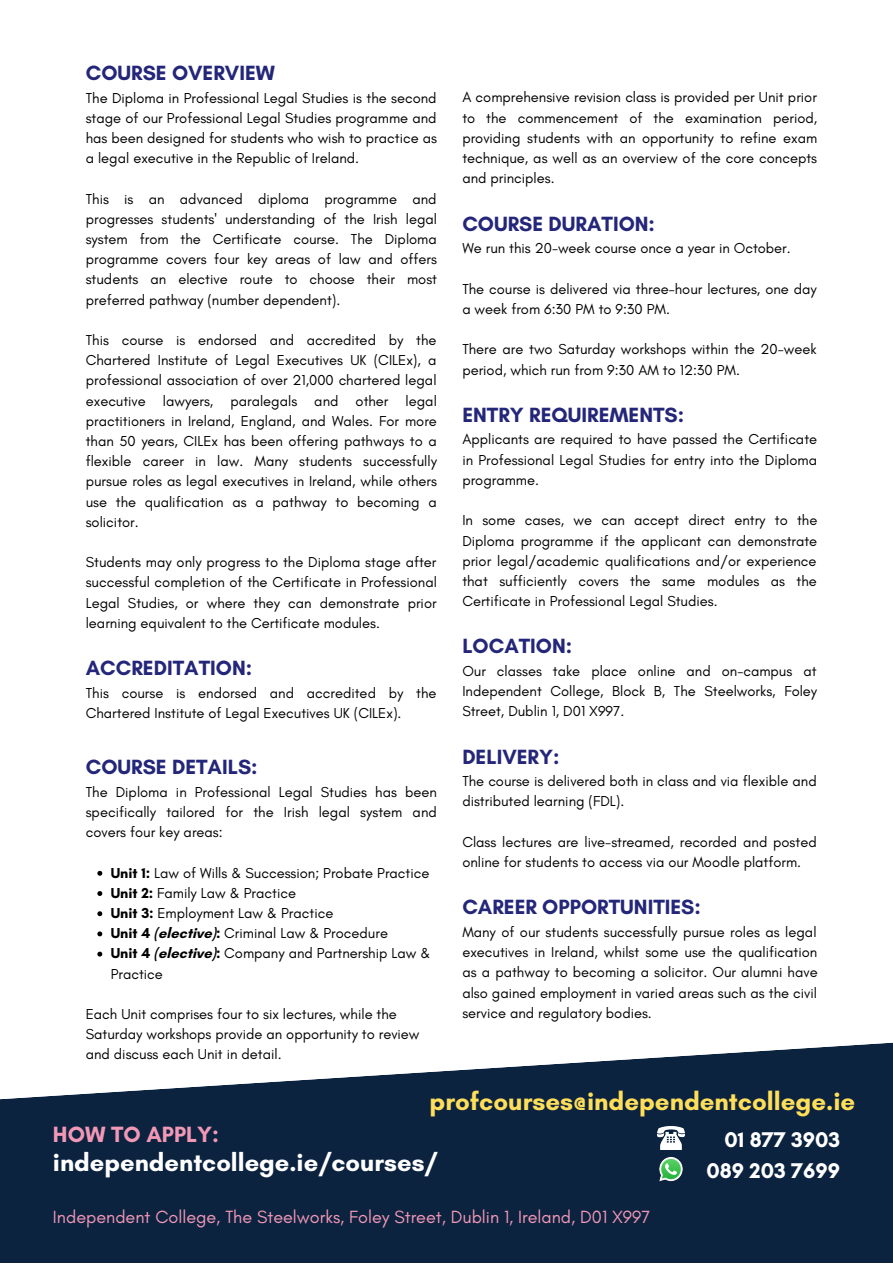
<style>
.page{position:relative;width:893px;height:1264px;background:#fff}
.page>*{position:absolute;margin:0;border:0;box-sizing:border-box;transform-origin:0 0}
.t1{font:700 25.8px "Glacial Indifference";color:#ffde59}
.t2{font:700 25.5px "Glacial Indifference";color:#fff}
.t3{font:700 22.5px "Glacial Indifference";color:#f298b7}
.t4{font:700 21.6px/30.3px "Glacial Indifference";color:#fff;text-align:right}
.t5{font:700 21px "Glacial Indifference";color:#242679}
.t6{font:18px "Glacial Indifference";color:#f298b7}
.t7{font:14.7px/20.2px "Glacial Indifference";color:#000;text-align:justify}
.s1{font-weight:700}
</style>
<div class="page">
<svg style="left:0;top:1042px;width:892px;height:220px;background:#2c4059"></svg>
<svg style="left:97px;top:870px;width:5px;height:5px"></svg>
<svg style="left:97px;top:891px;width:5px;height:5px"></svg>
<svg style="left:97px;top:911px;width:5px;height:5px"></svg>
<svg style="left:97px;top:931px;width:5px;height:5px"></svg>
<svg style="left:97px;top:951px;width:5px;height:5px"></svg>
<img style="left:657px;top:1155px;width:27px;height:28px">
<img style="left:657px;top:1126px;width:27px;height:23px">
<h3 class="t5" style="left:86px;top:60px;width:191px">COURSE OVERVIEW</h3>
<p class="t7" style="left:86px;top:87px;width:352px">The Diploma in Professional Legal Studies is the second stage of our Professional Legal Studies programme and has been designed for students who wish to practice as a legal executive in the Republic of Ireland.</p>
<p class="t7" style="left:86px;top:188px;width:353px">This is an advanced diploma programme and progresses students' understanding of the Irish legal system from the Certificate course. The Diploma programme covers four key areas of law and offers students an elective route to choose their most preferred pathway (number dependent).</p>
<p class="t7" style="left:86px;top:330px;width:353px">This course is endorsed and accredited by the Chartered Institute of Legal Executives UK (CILEx), a professional association of over 21,000 chartered legal executive lawyers, paralegals and other legal practitioners in Ireland, England, and Wales. For more than 50 years, CILEx has been offering pathways to a flexible career in law. Many students successfully pursue roles as legal executives in Ireland, while others use the qualification as a pathway to becoming a solicitor.</p>
<p class="t7" style="left:86px;top:552px;width:352px">Students may only progress to the Diploma stage after successful completion of the Certificate in Professional Legal Studies, or where they can demonstrate prior learning equivalent to the Certificate modules.</p>
<h3 class="t5" style="left:86px;top:655px;width:168px">ACCREDITATION:</h3>
<p class="t7" style="left:86px;top:682px;width:352px">This course is endorsed and accredited by the<br>Chartered Institute of Legal Executives UK (CILEx).</p>
<h3 class="t5" style="left:86px;top:754px;width:173px">COURSE DETAILS:</h3>
<p class="t7" style="left:86px;top:781px;width:352px">The Diploma in Professional Legal Studies has been specifically tailored for the Irish legal system and covers four key areas:</p>
<p class="t7" style="left:111px;top:862px;width:321px;text-align:left"><span class="s1">Unit 1:</span> Law of Wills &amp; Succession; Probate Practice <span class="s1">Unit 2:</span> Family Law &amp; Practice<br><span class="s1">Unit 3:</span> Employment Law &amp; Practice<br><span class="s1">Unit 4 (elective):</span> Criminal Law &amp; Procedure<br><span class="s1">Unit 4 (elective):</span> Company and Partnership Law &amp; Practice</p>
<p class="t7" style="left:86px;top:1003px;width:335px;text-align:left">Each Unit comprises four to six lectures, while the<br>Saturday workshops provide an opportunity to review and discuss each Unit in detail.</p>
<p class="t7" style="left:462px;top:87px;width:356px">A comprehensive revision class is provided per Unit prior to the commencement of the examination period, providing students with an opportunity to refine exam technique, as well as an overview of the core concepts and principles.</p>
<h3 class="t5" style="left:462px;top:211px;width:194px">COURSE DURATION:</h3>
<p class="t7" style="left:462px;top:238px;width:330px">We run this 20-week course once a year in October.</p>
<p class="t7" style="left:462px;top:278px;width:356px">The course is delivered via three-hour lectures, one day a week from 6:30 PM to 9:30 PM.</p>
<p class="t7" style="left:462px;top:339px;width:356px">There are two Saturday workshops within the 20-week period, which run from 9:30 AM to 12:30 PM.</p>
<h3 class="t5" style="left:462px;top:402px;width:223px">ENTRY REQUIREMENTS:</h3>
<p class="t7" style="left:462px;top:429px;width:356px">Applicants are required to have passed the Certificate in Professional Legal Studies for entry into the Diploma programme.</p>
<p class="t7" style="left:462px;top:510px;width:356px">In some cases, we can accept direct entry to the Diploma programme if the applicant can demonstrate prior legal/academic qualifications and/or experience that sufficiently covers the same modules as the Certificate in Professional Legal Studies.</p>
<h3 class="t5" style="left:462px;top:633px;width:111px">LOCATION:</h3>
<p class="t7" style="left:462px;top:660px;width:356px">Our classes take place online and on-campus at Independent College, Block B, The Steelworks, Foley Street, Dublin 1, D01 X997.</p>
<h3 class="t5" style="left:462px;top:743px;width:99px">DELIVERY:</h3>
<p class="t7" style="left:462px;top:771px;width:356px">The course is delivered both in class and via flexible and distributed learning (FDL).</p>
<p class="t7" style="left:462px;top:831px;width:356px">Class lectures are live-streamed, recorded and posted online for students to access via our Moodle platform.</p>
<h3 class="t5" style="left:462px;top:894px;width:240px">CAREER OPPORTUNITIES:</h3>
<p class="t7" style="left:462px;top:921px;width:357px">Many of our students successfully pursue roles as legal executives in Ireland, whilst some use the qualification as a pathway to becoming a solicitor. Our alumni have also gained employment in varied areas such as the civil service and regulatory bodies.</p>
<h1 class="t1" style="left:429px;top:1085px;width:427px">profcourses@independentcollege.ie</h1>
<h2 class="t2" style="left:53px;top:1147px;width:386px">independentcollege.ie/courses/</h2>
<h3 class="t3" style="left:53px;top:1121px;width:167px">HOW TO APPLY:</h3>
<h3 class="t4" style="left:706px;top:1124px;width:135px">01 877 3903<br>089 203 7699</h3>
<p class="t6" style="left:53px;top:1206px;width:598px">Independent College, The Steelworks, Foley Street, Dublin 1, Ireland, D01 X997</p>
</div>
